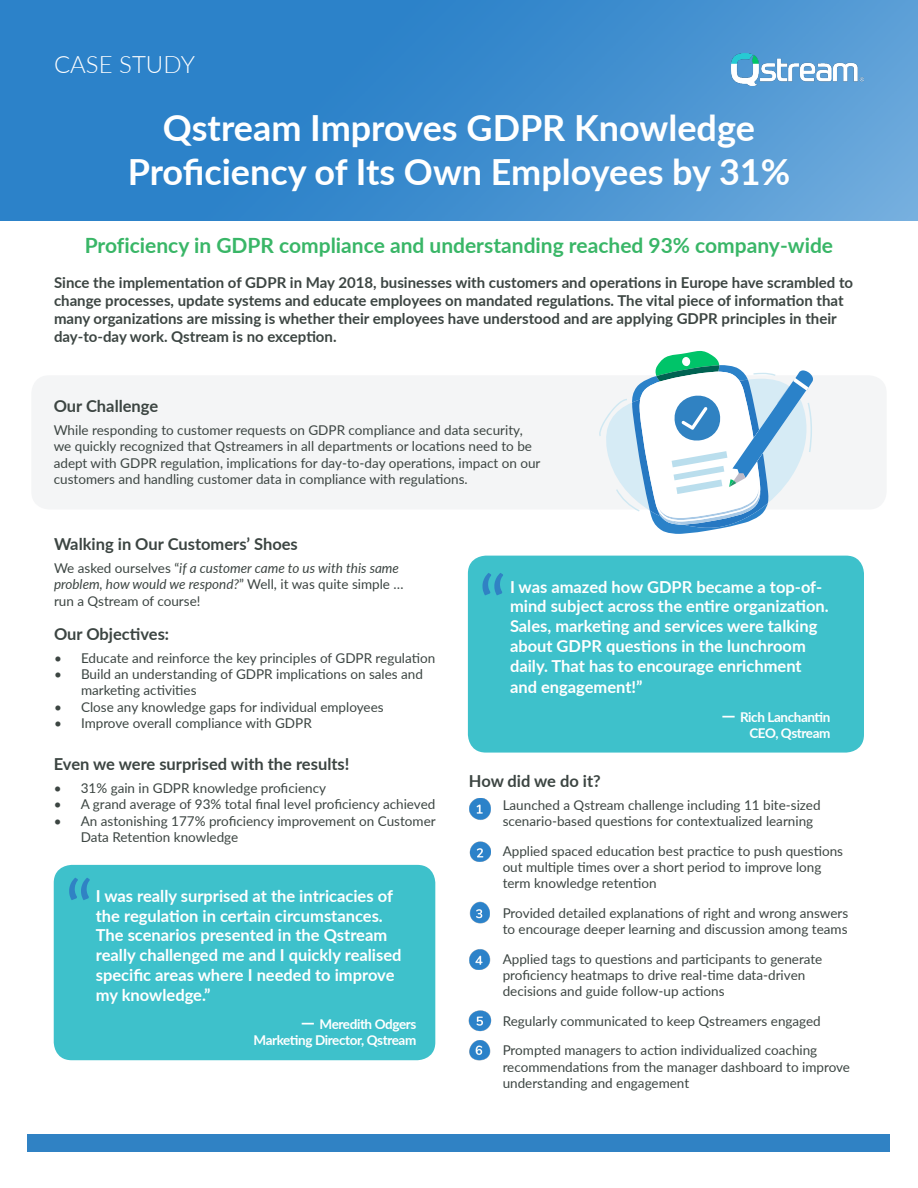
<style>
.page{position:relative;width:918px;height:1188px;background:#fff}
.page>*{position:absolute;margin:0;border:0;box-sizing:border-box;transform-origin:0 0}
.t1{font:78px "Lato";color:#3082c4}
.t2{font:700 36px "Lato";color:#fff}
.t3{font:300 24px "Lato";color:#fff}
.t4{font:700 21px "Lato";color:#39b667}
.t5{font:700 16.5px/19.8px "Lato";color:#fff}
.t6{font:700 16.5px "Lato";color:#3c4542}
.t7{font:700 15px/18px "Lato";color:#3c4542}
.t8{font:13.5px/16.2px "Lato";color:#3c4542}
.t9{font:700 13.5px/16.2px "Lato";letter-spacing:-.03em;color:#fff;text-align:right}
.s1{font-style:italic}
.s2{font-size:18px}
</style>
<div class="page">
<img style="left:0;top:0;width:918px;height:220px">
<div style="left:28px;top:1134px;width:862px;height:17px;background:#3082c4"></div>
<img style="left:731px;top:54px;width:133px;height:32px">
<div style="left:31px;top:375px;width:856px;height:135px;background:#f4f5f6;border-radius:18px"></div>
<svg style="left:599px;top:351px;width:214px;height:183px"></svg>
<img style="left:469px;top:798px;width:22px;height:22px">
<img style="left:469px;top:841px;width:22px;height:21px">
<img style="left:470px;top:902px;width:20px;height:21px">
<img style="left:469px;top:949px;width:21px;height:21px">
<img style="left:468px;top:1010px;width:24px;height:22px">
<img style="left:469px;top:1040px;width:21px;height:20px">
<div style="left:468px;top:556px;width:396px;height:197px;background:#3ec1cb;border-radius:18px"></div>
<div style="left:54px;top:865px;width:381px;height:195px;background:#3ec1cb;border-radius:18px"></div>
<p class="t3" style="left:54px;top:47px;width:143px">CASE STUDY</p>
<p class="t2" style="left:163px;top:102px;width:594px">Qstream Improves GDPR Knowledge</p>
<p class="t2" style="left:128px;top:145px;width:664px">Proficiency of Its Own Employees by 31%</p>
<p class="t4" style="left:85px;top:230px;width:750px">Proficiency in GDPR compliance and understanding reached 93% company-wide</p>
<p class="t7" style="left:54px;top:273px;width:801px">Since the implementation of GDPR in May 2018, businesses with customers and operations in Europe have scrambled to change processes, update systems and educate employees on mandated regulations. The vital piece of information that many organizations are missing is whether their employees have understood and are applying GDPR principles in their day-to-day work. Qstream is no exception.</p>
<p class="t6" style="left:54px;top:394px;width:106px">Our Challenge</p>
<p class="t8" style="left:54px;top:422px;width:488px">While responding to customer requests on GDPR compliance and data security, we quickly recognized that Qstreamers in all departments or locations need to be adept with GDPR regulation, implications for day-to-day operations, impact on our customers and handling customer data in compliance with regulations.</p>
<p class="t6" style="left:54px;top:532px;width:245px">Walking in Our Customers’ Shoes</p>
<p class="t8" style="left:54px;top:560px;width:351px">We asked ourselves “<span class="s1">if a customer came to us with this same problem, how would we respond?</span>” Well, it was quite simple … run a Qstream of course!</p>
<p class="t6" style="left:54px;top:622px;width:117px">Our Objectives:</p>
<p class="t8" style="left:54px;top:649px;width:383px">• Educate and reinforce the key principles of GDPR regulation</p>
<p class="t8" style="left:81px;top:666px;width:344px;text-indent:-27px">• Build an understanding of GDPR implications on sales and marketing activities</p>
<p class="t8" style="left:54px;top:698px;width:331px">• Close any knowledge gaps for individual employees</p>
<p class="t8" style="left:54px;top:714px;width:259px">• Improve overall compliance with GDPR</p>
<p class="t6" style="left:54px;top:752px;width:297px">Even we were surprised with the results!</p>
<p class="t8" style="left:54px;top:780px;width:274px">• 31% gain in GDPR knowledge proficiency</p>
<p class="t8" style="left:54px;top:796px;width:383px">• A grand average of 93% total final level proficiency achieved</p>
<p class="t8" style="left:81px;top:812px;width:357px;text-indent:-27px">• An astonishing 177% proficiency improvement on Customer<br>Data Retention knowledge</p>
<p class="t1" style="left:65px;top:853px;width:30px">“</p>
<p class="t5" style="left:96px;top:885px;width:307px">I was really surprised at the intricacies of the regulation in certain circumstances.<br>The scenarios presented in the Qstream really challenged me and I quickly realised specific areas where I needed to improve my knowledge.”</p>
<p class="t9" style="left:254px;top:1016px;width:164px"><span class="s2">—</span> Meredith Odgers<br>Marketing Director, Qstream</p>
<p class="t1" style="left:478px;top:548px;width:30px">“</p>
<p class="t5" style="left:510px;top:576px;width:320px">I was amazed how GDPR became a top-of&shy;mind subject across the entire organization.<br>Sales, marketing and services were talking about GDPR questions in the lunchroom daily. That has to encourage enrichment</p>
<p class="t5" style="left:510px;top:677px;width:134px">and engagement!”</p>
<p class="t9" style="left:721px;top:708px;width:111px"><span class="s2">—</span> Rich Lanchantin<br>CEO, Qstream</p>
<p class="t6" style="left:469px;top:769px;width:133px">How did we do it?</p>
<p class="t8" style="left:503px;top:796px;width:319px;text-indent:-27px">1. Launched a Qstream challenge including 11 bite-sized scenario-based questions for contextualized learning</p>
<p class="t8" style="left:503px;top:842px;width:342px;text-indent:-27px">2. Applied spaced education best practice to push questions out multiple times over a short period to improve long term knowledge retention</p>
<p class="t8" style="left:476px;top:904px;width:374px;text-align:right">3. Provided detailed explanations of right and wrong answers to encourage deeper learning and discussion among teams</p>
<p class="t8" style="left:503px;top:950px;width:321px;text-indent:-27px">4. Applied tags to questions and participants to generate proficiency heatmaps to drive real-time data-driven decisions and guide follow-up actions</p>
<p class="t8" style="left:476px;top:1012px;width:347px">5. Regularly communicated to keep Qstreamers engaged</p>
<p class="t8" style="left:503px;top:1042px;width:349px;text-indent:-27px">6. Prompted managers to action individualized coaching recommendations from the manager dashboard to improve understanding and engagement</p>
</div>
